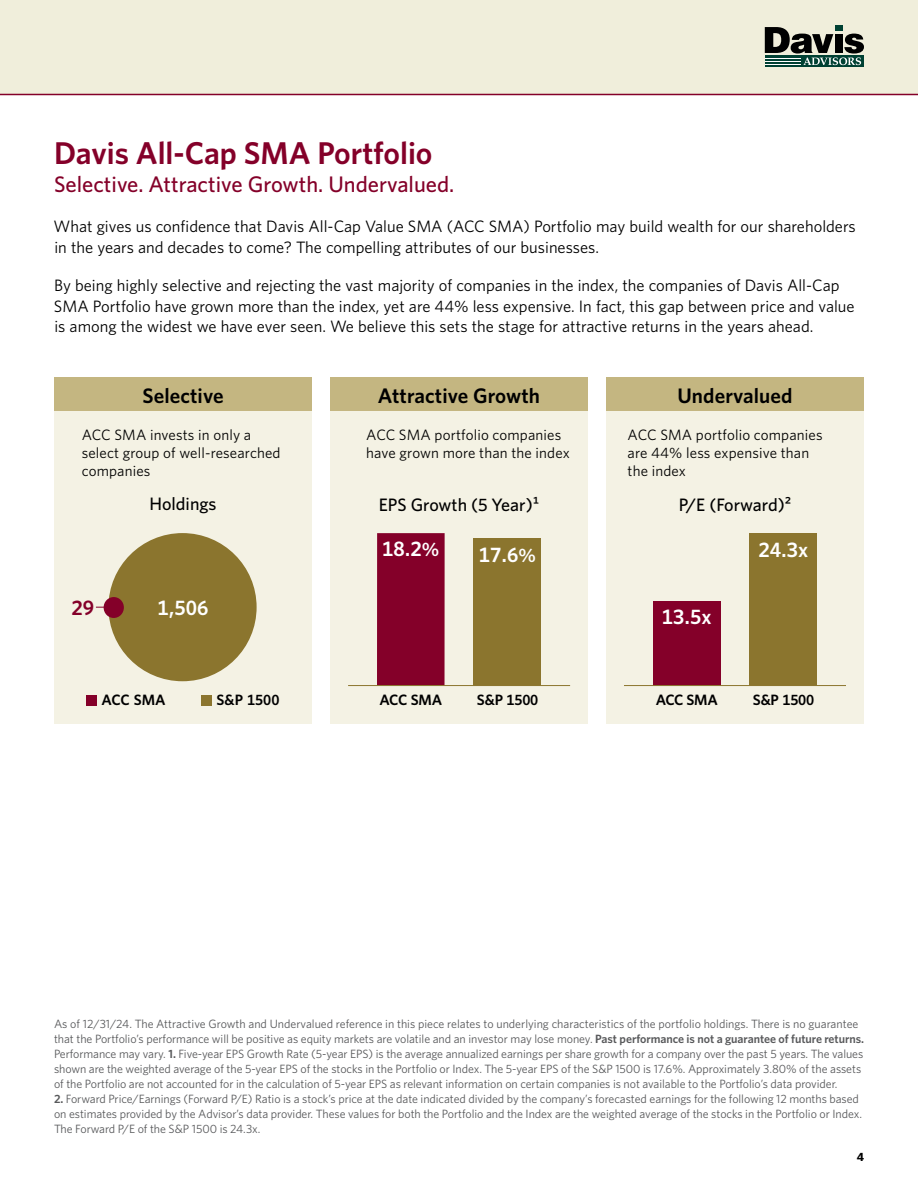
<style>
.page{position:relative;width:918px;height:1188px;background:#fff}
.page>*{position:absolute;margin:0;border:0;box-sizing:border-box;transform-origin:0 0}
.t1{font:600 31.5px "Whitney";color:#840029}
.t2{font:500 22.5px "Whitney";color:#840029}
.Section_Title{font:600 21px "Whitney";letter-spacing:.005em;color:#000}
.t3{font:600 21px "Whitney";color:#fff}
.t4{font:600 21px "Whitney";color:#840029}
.t5{font:500 18px "Whitney";color:#000}
.t6{font:16.5px/20.7px "Whitney";color:#000}
.t7{font:15px/18px "Whitney";letter-spacing:.01em;color:#000}
.t8{font:600 15px "Whitney";letter-spacing:-.015em;color:#000}
.Footnote_first{font:12px/15px "Whitney";letter-spacing:-.005em;color:#58595b}
.t9{font:700 12px "Whitney";color:#000}
.s1{font-size:19.5px}
.s2{font-weight:600}
</style>
<div class="page">
<div style="left:0;top:0;width:918px;height:94px;background:#f0eedb"></div>
<hr style="left:0;top:94px;width:918px;height:1px;background:#840029">
<div style="left:330px;top:411px;width:258px;height:312px;background:#f4f2e4"></div>
<div style="left:474px;top:538px;width:67px;height:148px;background:#8b752e"></div>
<div style="left:377px;top:533px;width:68px;height:153px;background:#840029"></div>
<hr style="left:348px;top:685px;width:222px;height:1px;background:#8b752e">
<div style="left:54px;top:411px;width:258px;height:312px;background:#f4f2e4"></div>
<div style="left:108px;top:533px;width:149px;height:148px;background:#8b752e;border-radius:50%"></div>
<div style="left:104px;top:597px;width:20px;height:21px;background:#840029;border-radius:50%"></div>
<div style="left:86px;top:695px;width:11px;height:10px;background:#840029"></div>
<div style="left:201px;top:695px;width:11px;height:10px;background:#8b752e"></div>
<div style="left:606px;top:411px;width:258px;height:312px;background:#f4f2e4"></div>
<div style="left:750px;top:533px;width:67px;height:152px;background:#8b752e"></div>
<div style="left:653px;top:601px;width:67px;height:84px;background:#840029"></div>
<hr style="left:624px;top:685px;width:222px;height:1px;background:#8b752e">
<div style="left:330px;top:377px;width:258px;height:34px;background:#c4b681"></div>
<div style="left:54px;top:377px;width:258px;height:34px;background:#c4b681"></div>
<div style="left:606px;top:377px;width:258px;height:34px;background:#c4b681"></div>
<div style="left:835px;top:25px;width:8px;height:6px;background:#004133"></div>
<div style="left:765px;top:56px;width:99px;height:11px;background:#004133"></div>
<svg style="left:765px;top:27px;width:99px;height:38px"></svg>
<p class="t1" style="left:54px;top:132px;width:380px">Davis All-Cap SMA Portfolio</p>
<p class="t2" style="left:54px;top:169px;width:402px">Selective. Attractive Growth. Undervalued.</p>
<p class="t6" style="left:54px;top:215px;width:804px">What gives us confidence that Davis All-Cap Value SMA (ACC SMA) Portfolio may build wealth for our shareholders in the years and decades to come? The compelling attributes of our businesses.</p>
<p class="t6" style="left:54px;top:275px;width:802px">By being highly selective and rejecting the vast majority of companies in the index, the companies of Davis All-Cap<br>SMA Portfolio have grown more than the index, yet are 44% less expensive. In fact, this gap between price and value is among the widest we have ever seen. We believe this sets the stage for attractive returns in the years ahead.</p>
<p class="Section_Title" style="left:142px;top:381px;width:83px">Selective</p>
<p class="Section_Title" style="left:378px;top:381px;width:164px">Attractive Growth</p>
<p class="Section_Title" style="left:677px;top:381px;width:117px">Undervalued</p>
<p class="t7" style="left:82px;top:425px;width:200px">ACC SMA invests in only a select group of well-researched companies</p>
<p class="t5" style="left:149px;top:492px;width:69px">Holdings</p>
<p class="t4" style="left:72px;top:593px;width:24px">29</p>
<p class="t3" style="left:157px;top:593px;width:53px">1,506</p>
<p class="t8" style="left:101px;top:690px;width:66px">ACC SMA</p>
<p class="t8" style="left:216px;top:690px;width:65px">S&amp;P 1500</p>
<p class="t7" style="left:366px;top:425px;width:205px">ACC SMA portfolio companies have grown more than the index</p>
<p class="t5" style="left:379px;top:492px;width:162px">EPS Growth (5 Year)1</p>
<p class="t3" style="left:382px;top:535px;width:59px">18.2<span class="s1">%</span></p>
<p class="t3" style="left:479px;top:540px;width:59px">17.6<span class="s1">%</span></p>
<p class="t8" style="left:380px;top:690px;width:64px">ACC SMA</p>
<p class="t8" style="left:477px;top:690px;width:63px">S&amp;P 1500</p>
<p class="t7" style="left:628px;top:425px;width:197px">ACC SMA portfolio companies are 44% less expensive than the index</p>
<p class="t5" style="left:679px;top:493px;width:114px">P/E (Forward)2</p>
<p class="t3" style="left:758px;top:535px;width:51px">24.3x</p>
<p class="t3" style="left:662px;top:603px;width:51px">13.5x</p>
<p class="t8" style="left:656px;top:690px;width:64px">ACC SMA</p>
<p class="t8" style="left:753px;top:690px;width:63px">S&amp;P 1500</p>
<p class="Footnote_first" style="left:54px;top:1016px;width:812px">As of 12/31/24. The Attractive Growth and Undervalued reference in this piece relates to underlying characteristics of the portfolio holdings. There is no guarantee that the Portfolio’s performance will be positive as equity markets are volatile and an investor may lose money. <span class="s2">Past performance is not a guarantee of future returns.<br></span>Performance may vary. <span class="s2">1.</span> Five-year EPS Growth Rate (5-year EPS) is the average annualized earnings per share growth for a company over the past 5 years. The values shown are the weighted average of the 5-year EPS of the stocks in the Portfolio or Index. The 5-year EPS of the S&amp;P 1500 is 17.6%. Approximately 3.80% of the assets of the Portfolio are not accounted for in the calculation of 5-year EPS as relevant information on certain companies is not available to the Portfolio’s data provider.</p>
<p class="Footnote_first" style="left:54px;top:1091px;width:809px"><span class="s2">2.</span> Forward Price/Earnings (Forward P/E) Ratio is a stock’s price at the date indicated divided by the company’s forecasted earnings for the following 12 months based on estimates provided by the Advisor’s data provider. These values for both the Portfolio and the Index are the weighted average of the stocks in the Portfolio or Index.<br>The Forward P/E of the S&amp;P 1500 is 24.3x.</p>
<p class="t9" style="left:857px;top:1149px;width:9px">4</p>
</div>
